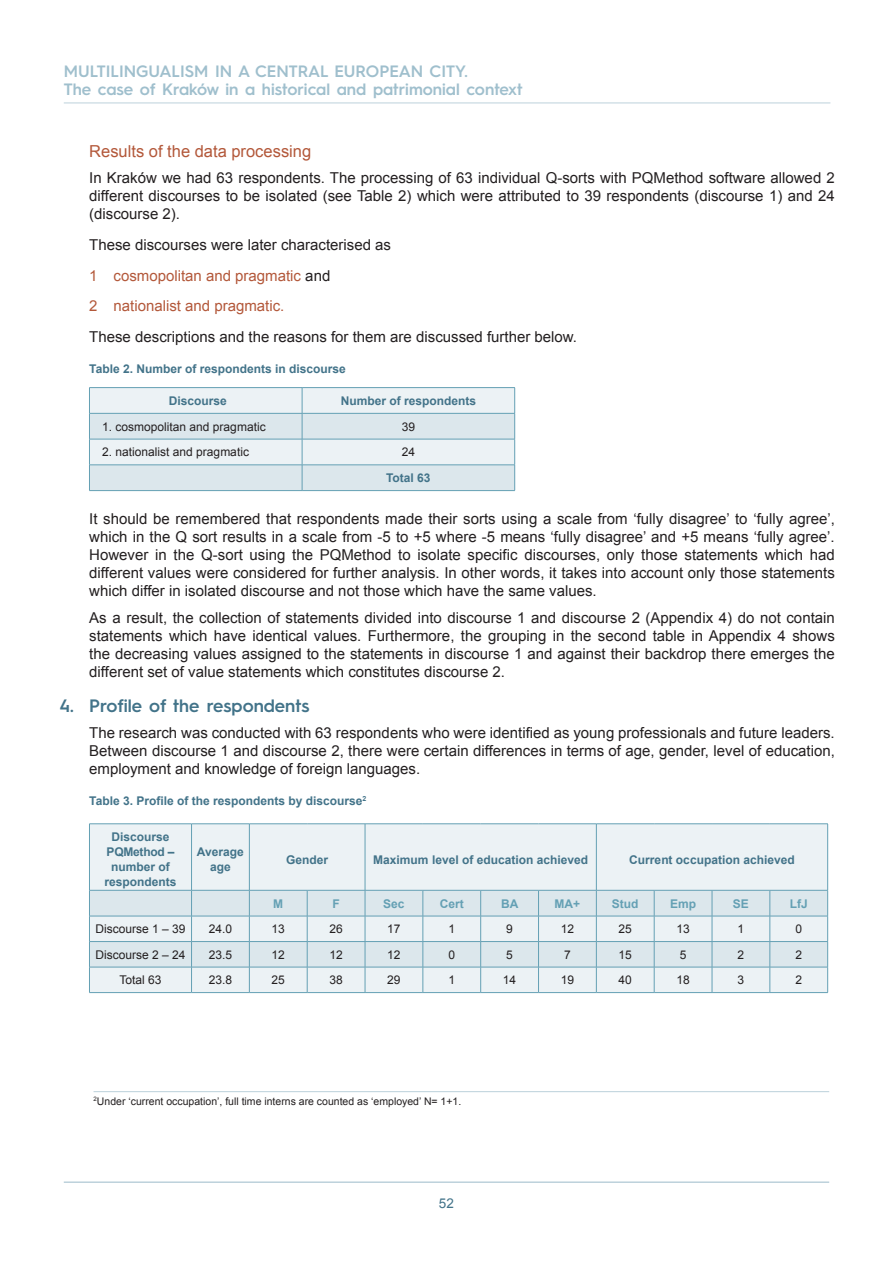
<style>
.page{position:relative;width:893px;height:1263px;background:#fff}
.page>*{position:absolute;margin:0;border:0;box-sizing:border-box;transform-origin:0 0}
.t1{font:600 18px "Hurme Geometric Sans 3";color:#427389}
.t2{font:600 16.5px/18px "Hurme Geometric Sans 3";color:#9fbfcd}
.t3{font:16.5px "Arial";color:#b3583a}
.t4{font:15px/18px "Arial";color:#231f20;text-align:justify}
.t5{font:15px/30.8px "Arial";color:#b3583a}
.t6{font:13.5px "Arial";color:#427389}
.t7{font:700 12px/15px "Arial";color:#427389;text-align:center}
.t8{font:12px "Arial";color:#231f20}
.t9{font:700 12px "Arial";color:#64a0b4}
.t10{font:10.5px "Arial";color:#231f20}
.s1{color:#231f20}
</style>
<div class="page">
<hr style="left:64px;top:1181px;width:765px;height:2px;background:#bcd1db">
<hr style="left:89px;top:387px;width:213px;height:1px;background:#64a0b4">
<hr style="left:302px;top:387px;width:213px;height:1px;background:#64a0b4">
<svg style="left:89px;top:388px;width:426px;height:102px;background:#dfe9ee"></svg>
<hr style="left:89px;top:490px;width:213px;height:1px;background:#64a0b4">
<hr style="left:302px;top:490px;width:213px;height:1px;background:#64a0b4">
<div style="left:90px;top:824px;width:737px;height:66px;background:#ecf2f5"></div>
<hr style="left:89px;top:823px;width:103px;height:1px;background:#64a0b4">
<hr style="left:89px;top:824px;width:1px;height:66px;background:#64a0b4">
<hr style="left:192px;top:823px;width:57px;height:1px;background:#64a0b4">
<hr style="left:191px;top:824px;width:1px;height:66px;background:#64a0b4">
<hr style="left:249px;top:823px;width:58px;height:1px;background:#64a0b4">
<hr style="left:249px;top:824px;width:1px;height:66px;background:#64a0b4">
<hr style="left:307px;top:823px;width:58px;height:1px;background:#64a0b4">
<hr style="left:365px;top:823px;width:58px;height:1px;background:#64a0b4">
<hr style="left:365px;top:824px;width:1px;height:66px;background:#64a0b4">
<hr style="left:423px;top:823px;width:58px;height:1px;background:#64a0b4">
<hr style="left:481px;top:823px;width:57px;height:1px;background:#64a0b4">
<hr style="left:538px;top:823px;width:58px;height:1px;background:#64a0b4">
<hr style="left:596px;top:823px;width:58px;height:1px;background:#64a0b4">
<hr style="left:596px;top:824px;width:1px;height:66px;background:#64a0b4">
<hr style="left:654px;top:823px;width:58px;height:1px;background:#64a0b4">
<hr style="left:712px;top:823px;width:58px;height:1px;background:#64a0b4">
<hr style="left:770px;top:823px;width:58px;height:1px;background:#64a0b4">
<hr style="left:827px;top:824px;width:1px;height:66px;background:#64a0b4">
<svg style="left:89px;top:890px;width:739px;height:102px;background:#dde8ed"></svg>
<hr style="left:89px;top:992px;width:103px;height:1px;background:#64a0b4">
<hr style="left:192px;top:992px;width:57px;height:1px;background:#64a0b4">
<hr style="left:249px;top:992px;width:58px;height:1px;background:#64a0b4">
<hr style="left:307px;top:992px;width:58px;height:1px;background:#64a0b4">
<hr style="left:365px;top:992px;width:58px;height:1px;background:#64a0b4">
<hr style="left:423px;top:992px;width:58px;height:1px;background:#64a0b4">
<hr style="left:481px;top:992px;width:57px;height:1px;background:#64a0b4">
<hr style="left:538px;top:992px;width:58px;height:1px;background:#64a0b4">
<hr style="left:596px;top:992px;width:58px;height:1px;background:#64a0b4">
<hr style="left:654px;top:992px;width:58px;height:1px;background:#64a0b4">
<hr style="left:712px;top:992px;width:58px;height:1px;background:#64a0b4">
<hr style="left:770px;top:992px;width:58px;height:1px;background:#64a0b4">
<hr style="left:94px;top:1091px;width:735px;height:1px;background:#bcd1db">
<hr style="left:64px;top:103px;width:766px;height:1px;background:#bcd1db">
<p class="t2" style="left:64px;top:61px;width:460px">MULTILINGUALISM IN A CENTRAL EUROPEAN CITY.<br>The case of Kraków in a historical and patrimonial context</p>
<p class="t3" style="left:89px;top:140px;width:223px">Results of the data processing</p>
<p class="t4" style="left:89px;top:169px;width:747px">In Kraków we had 63 respondents. The processing of 63 individual Q-sorts with PQMethod software allowed 2 different discourses to be isolated (see Table 2) which were attributed to 39 respondents (discourse 1) and 24 (discourse 2).</p>
<p class="t5" style="left:89px;top:229px;width:303px"><span class="s1">These discourses were later characterised as<br></span>1 cosmopolitan and pragmatic <span class="s1">and<br></span>2 nationalist and pragmatic.</p>
<p class="t4" style="left:89px;top:328px;width:489px">These descriptions and the reasons for them are discussed further below.</p>
<p class="t7" style="left:89px;top:362px;width:258px">Table 2. Number of respondents in discourse</p>
<p class="t7" style="left:169px;top:393px;width:60px">Discourse</p>
<p class="t7" style="left:341px;top:393px;width:137px">Number of respondents</p>
<p class="t8" style="left:102px;top:418px;width:165px">1. cosmopolitan and pragmatic</p>
<p class="t8" style="left:402px;top:418px;width:15px">39</p>
<p class="t8" style="left:102px;top:444px;width:148px">2. nationalist and pragmatic</p>
<p class="t8" style="left:402px;top:444px;width:15px">24</p>
<p class="t7" style="left:386px;top:471px;width:46px">Total 63</p>
<p class="t4" style="left:89px;top:510px;width:747px">It should be remembered that respondents made their sorts using a scale from ‘fully disagree’ to ‘fully agree’, which in the Q sort results in a scale from -5 to +5 where -5 means ‘fully disagree’ and +5 means ‘fully agree’.<br>However in the Q-sort using the PQMethod to isolate specific discourses, only those statements which had different values were considered for further analysis. In other words, it takes into account only those statements which differ in isolated discourse and not those which have the same values.</p>
<p class="t4" style="left:89px;top:608px;width:747px">As a result, the collection of statements divided into discourse 1 and discourse 2 (Appendix 4) do not contain statements which have identical values. Furthermore, the grouping in the second table in Appendix 4 shows the decreasing values assigned to the statements in discourse 1 and against their backdrop there emerges the different set of value statements which constitutes discourse 2.</p>
<p class="t1" style="left:60px;top:693px;width:251px">4. Profile of the respondents</p>
<p class="t4" style="left:89px;top:724px;width:747px">The research was conducted with 63 respondents who were identified as young professionals and future leaders.<br>Between discourse 1 and discourse 2, there were certain differences in terms of age, gender, level of education, employment and knowledge of foreign languages.</p>
<p class="t7" style="left:89px;top:793px;width:279px">Table 3. Profile of the respondents by discourse<sup>2</sup></p>
<p class="t7" style="left:104px;top:830px;width:74px">Discourse<br>PQMethod – number of respondents</p>
<p class="t7" style="left:197px;top:845px;width:48px">Average age</p>
<p class="t7" style="left:286px;top:852px;width:44px">Gender</p>
<p class="t7" style="left:373px;top:852px;width:216px">Maximum level of education achieved</p>
<p class="t7" style="left:629px;top:852px;width:167px">Current occupation achieved</p>
<p class="t9" style="left:273px;top:895px;width:11px">M</p>
<p class="t9" style="left:332px;top:895px;width:9px">F</p>
<p class="t9" style="left:383px;top:895px;width:23px">Sec</p>
<p class="t9" style="left:440px;top:895px;width:25px">Cert</p>
<p class="t9" style="left:501px;top:895px;width:19px">BA</p>
<p class="t9" style="left:555px;top:895px;width:27px">MA+</p>
<p class="t9" style="left:612px;top:895px;width:28px">Stud</p>
<p class="t9" style="left:670px;top:895px;width:28px">Emp</p>
<p class="t9" style="left:733px;top:895px;width:18px">SE</p>
<p class="t9" style="left:790px;top:895px;width:19px">LfJ</p>
<p class="t8" style="left:95px;top:921px;width:92px">Discourse 1 – 39</p>
<p class="t8" style="left:209px;top:921px;width:25px">24.0</p>
<p class="t8" style="left:272px;top:921px;width:15px">13</p>
<p class="t8" style="left:329px;top:921px;width:15px">26</p>
<p class="t8" style="left:387px;top:921px;width:15px">17</p>
<p class="t8" style="left:448px;top:921px;width:8px">1</p>
<p class="t8" style="left:506px;top:921px;width:8px">9</p>
<p class="t8" style="left:561px;top:921px;width:15px">12</p>
<p class="t8" style="left:619px;top:921px;width:15px">25</p>
<p class="t8" style="left:676px;top:921px;width:15px">13</p>
<p class="t8" style="left:738px;top:921px;width:8px">1</p>
<p class="t8" style="left:795px;top:921px;width:8px">0</p>
<p class="t8" style="left:95px;top:946px;width:92px">Discourse 2 – 24</p>
<p class="t8" style="left:209px;top:946px;width:25px">23.5</p>
<p class="t8" style="left:272px;top:946px;width:15px">12</p>
<p class="t8" style="left:329px;top:946px;width:15px">12</p>
<p class="t8" style="left:387px;top:946px;width:15px">12</p>
<p class="t8" style="left:448px;top:946px;width:8px">0</p>
<p class="t8" style="left:506px;top:946px;width:8px">5</p>
<p class="t8" style="left:564px;top:946px;width:8px">7</p>
<p class="t8" style="left:619px;top:946px;width:15px">15</p>
<p class="t8" style="left:680px;top:946px;width:8px">5</p>
<p class="t8" style="left:738px;top:946px;width:8px">2</p>
<p class="t8" style="left:795px;top:946px;width:8px">2</p>
<p class="t8" style="left:119px;top:972px;width:44px">Total 63</p>
<p class="t8" style="left:209px;top:972px;width:25px">23.8</p>
<p class="t8" style="left:272px;top:972px;width:15px">25</p>
<p class="t8" style="left:329px;top:972px;width:15px">38</p>
<p class="t8" style="left:387px;top:972px;width:15px">29</p>
<p class="t8" style="left:448px;top:972px;width:8px">1</p>
<p class="t8" style="left:503px;top:972px;width:15px">14</p>
<p class="t8" style="left:561px;top:972px;width:15px">19</p>
<p class="t8" style="left:619px;top:972px;width:15px">40</p>
<p class="t8" style="left:676px;top:972px;width:15px">18</p>
<p class="t8" style="left:738px;top:972px;width:8px">3</p>
<p class="t8" style="left:795px;top:972px;width:8px">2</p>
<p class="t10" style="left:94px;top:1094px;width:369px"><sup>2</sup>Under ‘current occupation’, full time interns are counted as ‘employed’ N= 1+1.</p>
<p class="t6" style="left:439px;top:1194px;width:17px">52</p>
</div>
